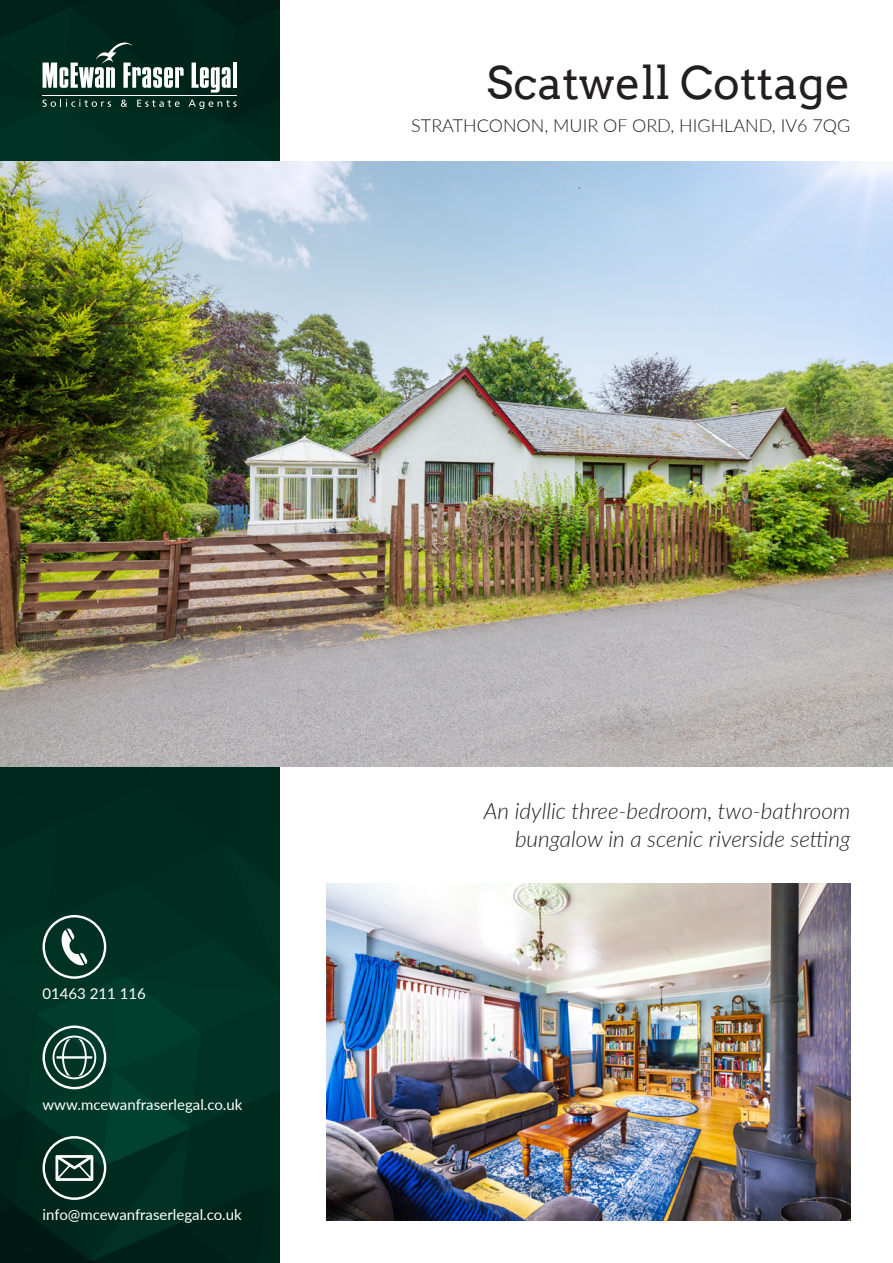
<style>
.page{position:relative;width:893px;height:1263px;background:#fff}
.page>*{position:absolute;margin:0;border:0;box-sizing:border-box;transform-origin:0 0}
.t1{font:45px "Arvo";color:#231f20}
.t2{font:italic 300 22.5px/27px "Lato";color:#231f20;text-align:right}
.t3{font:300 18px "Lato";color:#231f20}
.t4{font:15px "Lato";color:#fff}
</style>
<div class="page">
<img style="left:0;top:0;width:279px;height:1263px">
<img style="left:0;top:162px;width:893px;height:605px">
<svg style="left:43px;top:43px;width:141px;height:45px"></svg>
<svg style="left:192px;top:63px;width:39px;height:30px"></svg>
<hr style="left:233px;top:63px;width:4px;height:25px;background:#fff">
<hr style="left:43px;top:95px;width:194px;height:1px;background:#fff">
<svg style="left:43px;top:99px;width:68px;height:8px"></svg>
<svg style="left:121px;top:100px;width:6px;height:7px"></svg>
<svg style="left:137px;top:100px;width:43px;height:7px"></svg>
<svg style="left:189px;top:100px;width:48px;height:9px"></svg>
<img style="left:326px;top:883px;width:524px;height:337px">
<svg style="left:43px;top:915px;width:63px;height:64px;background:#335a4f"></svg>
<svg style="left:43px;top:1025px;width:63px;height:64px;background:#3a6559"></svg>
<svg style="left:43px;top:1136px;width:63px;height:64px;background:#3a5b52"></svg>
<h1 class="t1" style="left:487px;top:55px;width:365px">Scatwell Cottage</h1>
<p class="t3" style="left:411px;top:113px;width:441px">STRATHCONON, MUIR OF ORD, HIGHLAND, IV6 7QG</p>
<p class="t4" style="left:43px;top:983px;width:105px">01463 211 116</p>
<p class="t4" style="left:43px;top:1094px;width:201px">www.mcewanfraserlegal.co.uk</p>
<p class="t4" style="left:43px;top:1204px;width:201px">info@mcewanfraserlegal.co.uk</p>
<p class="t2" style="left:484px;top:797px;width:368px">An idyllic three-bedroom, two-bathroom bungalow in a scenic riverside setting</p>
</div>
